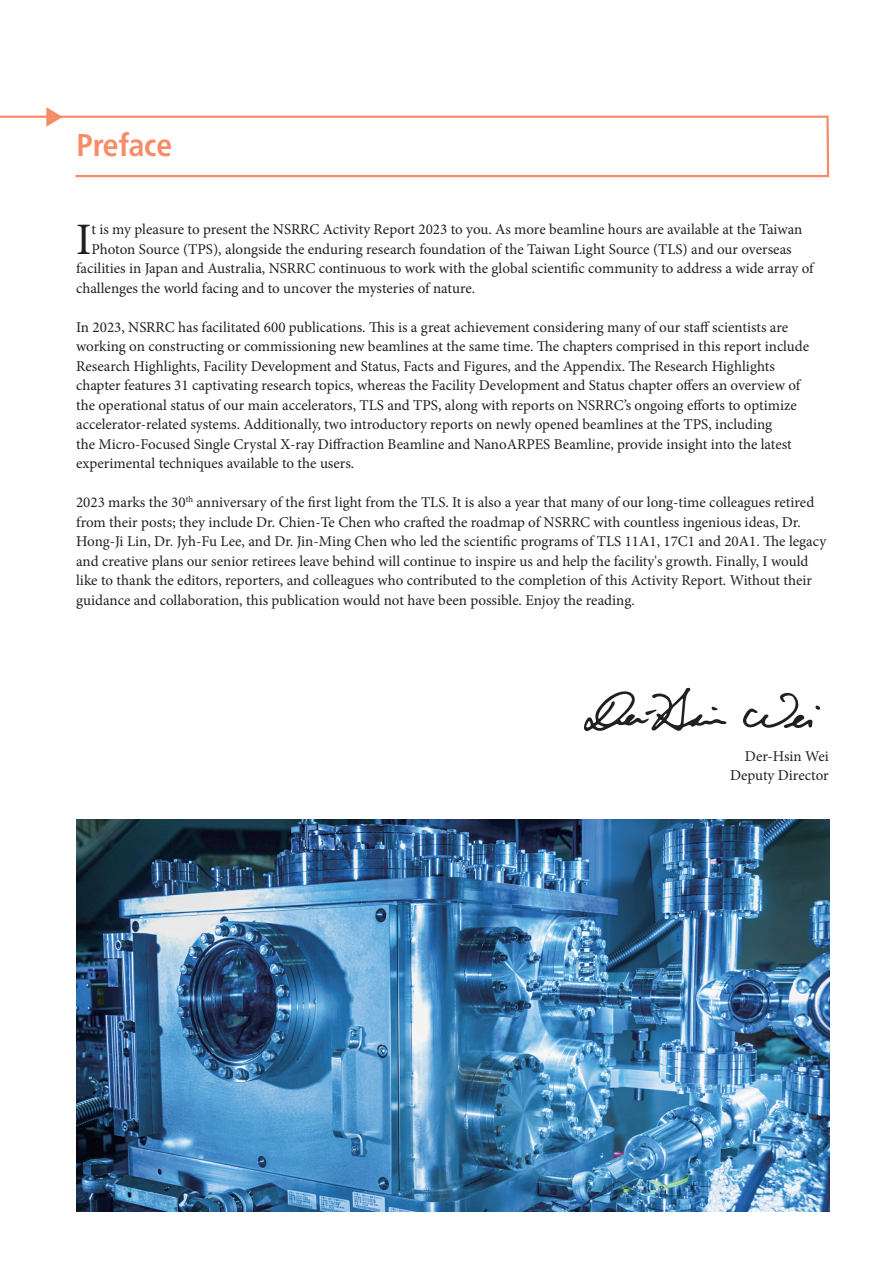
<style>
.page{position:relative;width:893px;height:1263px;background:#fff}
.page>*{position:absolute;margin:0;border:0;box-sizing:border-box;transform-origin:0 0}
.t1{font:45px "Minion Pro";color:#231f20}
.t2{font:700 condensed 31.5px "Frutiger Neue LTW1 G";letter-spacing:-.005em;color:#f68d68}
.t3{font:15px/19.5px "Minion Pro";color:#231f20}
</style>
<div class="page">
<img style="left:76px;top:819px;width:753px;height:393px">
<svg style="left:584px;top:688px;width:143px;height:43px"></svg>
<svg style="left:743px;top:692px;width:77px;height:36px"></svg>
<svg style="left:0;top:115px;width:830px;height:63px"></svg>
<svg style="left:46px;top:107px;width:17px;height:20px"></svg>
<h2 class="t2" style="left:76px;top:121px;width:97px">Preface</h2>
<h1 class="t1" style="left:76px;top:209px;width:17px">I</h1>
<p class="t3" style="left:91px;top:220px;width:712px">t is my pleasure to present the NSRRC Activity Report 2023 to you. As more beamline hours are available at the Taiwan</p>
<p class="t3" style="left:91px;top:239px;width:702px">Photon Source (TPS), alongside the enduring research foundation of the Taiwan Light Source (TLS) and our overseas</p>
<p class="t3" style="left:76px;top:259px;width:739px">facilities in Japan and Australia, NSRRC continuous to work with the global scientific community to address a wide array of</p>
<p class="t3" style="left:76px;top:278px;width:400px">challenges the world facing and to uncover the mysteries of nature.</p>
<p class="t3" style="left:76px;top:317px;width:734px">In 2023, NSRRC has facilitated 600 publications. This is a great achievement considering many of our staff scientists are working on constructing or commissioning new beamlines at the same time. The chapters comprised in this report include Research Highlights, Facility Development and Status, Facts and Figures, and the Appendix. The Research Highlights chapter features 31 captivating research topics, whereas the Facility Development and Status chapter offers an overview of the operational status of our main accelerators, TLS and TPS, along with reports on NSRRC’s ongoing efforts to optimize accelerator-related systems. Additionally, two introductory reports on newly opened beamlines at the TPS, including<br>the Micro-Focused Single Crystal X-ray Diffraction Beamline and NanoARPES Beamline, provide insight into the latest experimental techniques available to the users.</p>
<p class="t3" style="left:76px;top:493px;width:752px">2023 marks the 30<sup>th</sup> anniversary of the first light from the TLS. It is also a year that many of our long-time colleagues retired from their posts; they include Dr. Chien-Te Chen who crafted the roadmap of NSRRC with countless ingenious ideas, Dr.<br>Hong-Ji Lin, Dr. Jyh-Fu Lee, and Dr. Jin-Ming Chen who led the scientific programs of TLS 11A1, 17C1 and 20A1. The legacy and creative plans our senior retirees leave behind will continue to inspire us and help the facility's growth. Finally, I would like to thank the editors, reporters, and colleagues who contributed to the completion of this Activity Report. Without their guidance and collaboration, this publication would not have been possible. Enjoy the reading.</p>
<p class="t3" style="left:730px;top:746px;width:100px;text-align:right">Der-Hsin Wei<br>Deputy Director</p>
</div>
